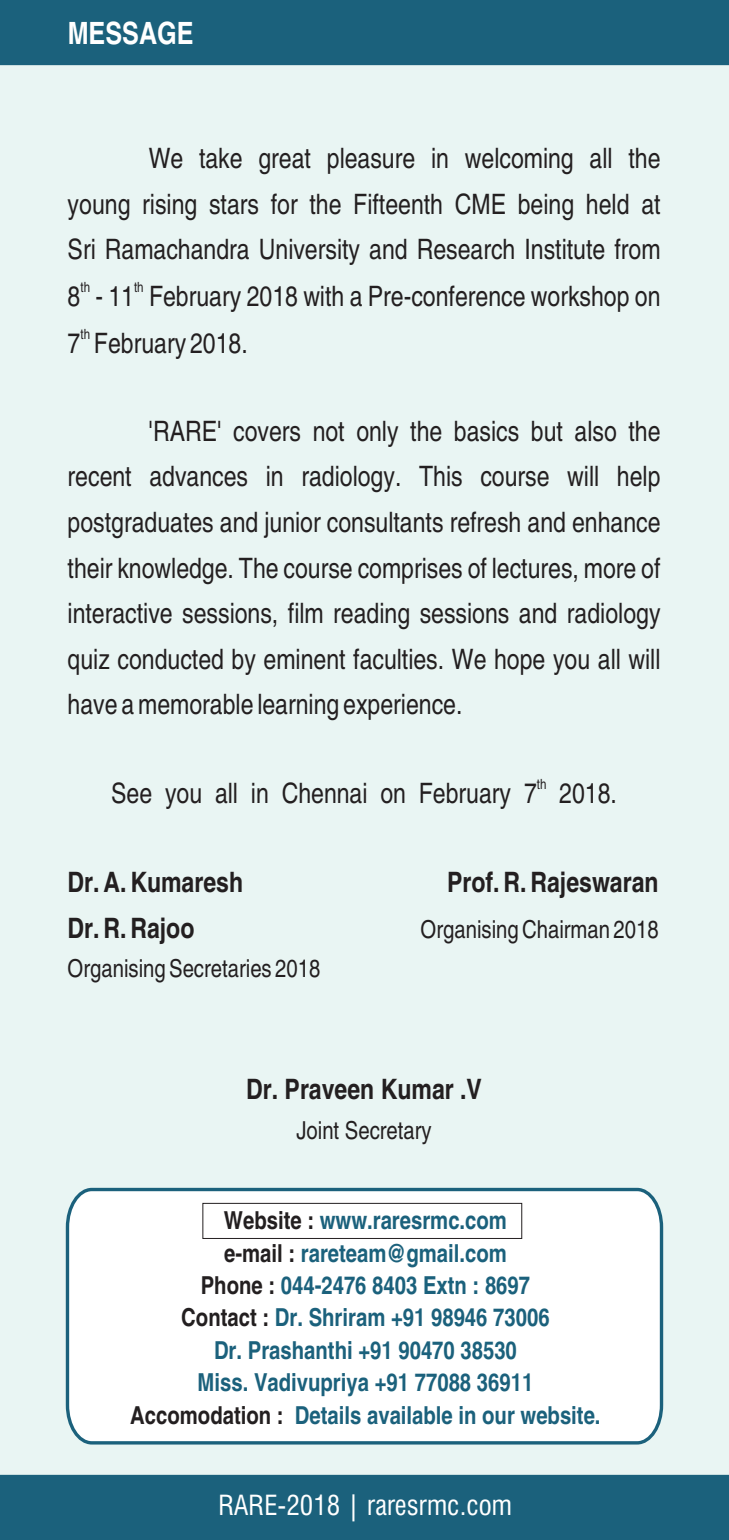
<style>
.page{position:relative;width:729px;height:1540px;background:#fff}
.page>*{position:absolute;margin:0;border:0;box-sizing:border-box;transform-origin:0 0}
.t1{font:700 condensed 30.6px "Helvetica";color:#fff}
.t2{font:condensed 28.12px/45.4px "Helvetica";color:#231f20;text-align:justify}
.t3{font:700 condensed 28.12px "Helvetica";color:#231f20}
.t4{font:condensed 27px "Swiss 721 BT";color:#fff}
.t5{font:700 condensed 24.75px/32.4px "Helvetica";color:#1b617c;text-align:center}
.t6{font:condensed 24.75px "Helvetica";color:#231f20}
.t7{font:700 condensed 24.75px "Helvetica";color:#231f20}
.t8{font:condensed 13.95px "Helvetica";color:#231f20}
.s1{color:#231f20}
</style>
<div class="page">
<div style="left:0;top:0;width:729px;height:65px;background:#1b617c"></div>
<div style="left:0;top:1474px;width:729px;height:65px;background:#1b617c"></div>
<svg style="left:64px;top:1186px;width:601px;height:260px"></svg>
<div style="left:203px;top:1203px;width:319px;height:35px;border:1px solid #231f20"></div>
<p class="t1" style="left:68px;top:21px;width:127px">MESSAGE</p>
<p class="t2" style="left:68px;top:138px;width:594px;text-indent:81px">We take great pleasure in welcoming all the young rising stars for the Fifteenth CME being held at Sri Ramachandra University and Research Institute from</p>
<p class="t8" style="left:80px;top:282px;width:11px">th</p>
<p class="t8" style="left:134px;top:282px;width:11px">th</p>
<p class="t2" style="left:68px;top:276px;width:594px">8 - 11 February 2018 with a Pre-conference workshop on</p>
<p class="t8" style="left:80px;top:329px;width:11px">th</p>
<p class="t2" style="left:68px;top:323px;width:182px">7 February 2018.</p>
<p class="t2" style="left:68px;top:411px;width:594px;text-indent:81px">'RARE' covers not only the basics but also the recent advances in radiology. This course will help postgraduates and junior consultants refresh and enhance their knowledge. The course comprises of lectures, more of interactive sessions, film reading sessions and radiology quiz conducted by eminent faculties. We hope you all will have a memorable learning experience.</p>
<p class="t8" style="left:537px;top:779px;width:11px">th</p>
<p class="t2" style="left:111px;top:773px;width:507px">See you all in Chennai on February 7 2018.</p>
<p class="t3" style="left:68px;top:872px;width:177px">Dr. A. Kumaresh</p>
<p class="t3" style="left:447px;top:872px;width:213px">Prof. R. Rajeswaran</p>
<p class="t3" style="left:68px;top:917px;width:128px">Dr. R. Rajoo</p>
<p class="t6" style="left:421px;top:919px;width:240px">Organising Chairman 2018</p>
<p class="t6" style="left:68px;top:959px;width:254px">Organising Secretaries 2018</p>
<p class="t3" style="left:246px;top:1078px;width:237px">Dr. Praveen Kumar .V</p>
<p class="t6" style="left:296px;top:1120px;width:137px">Joint Secretary</p>
<p class="t5" style="left:181px;top:1206px;width:370px"><span class="s1">Website :</span> www.raresrmc.com<br><span class="s1">e-mail :</span> rareteam@gmail.com<br><span class="s1">Phone :</span> 044-2476 8403 Extn : 8697<br><span class="s1">Contact :</span> Dr. Shriram +91 98946 73006</p>
<p class="t5" style="left:214px;top:1336px;width:304px">Dr. Prashanthi +91 90470 38530</p>
<p class="t5" style="left:198px;top:1368px;width:337px">Miss. Vadivupriya +91 77088 36911</p>
<p class="t5" style="left:295px;top:1400px;width:307px">Details available in our website.</p>
<p class="t7" style="left:130px;top:1405px;width:155px">Accomodation :</p>
<p class="t4" style="left:218px;top:1493px;width:295px">RARE-2018 | raresrmc.com</p>
</div>
